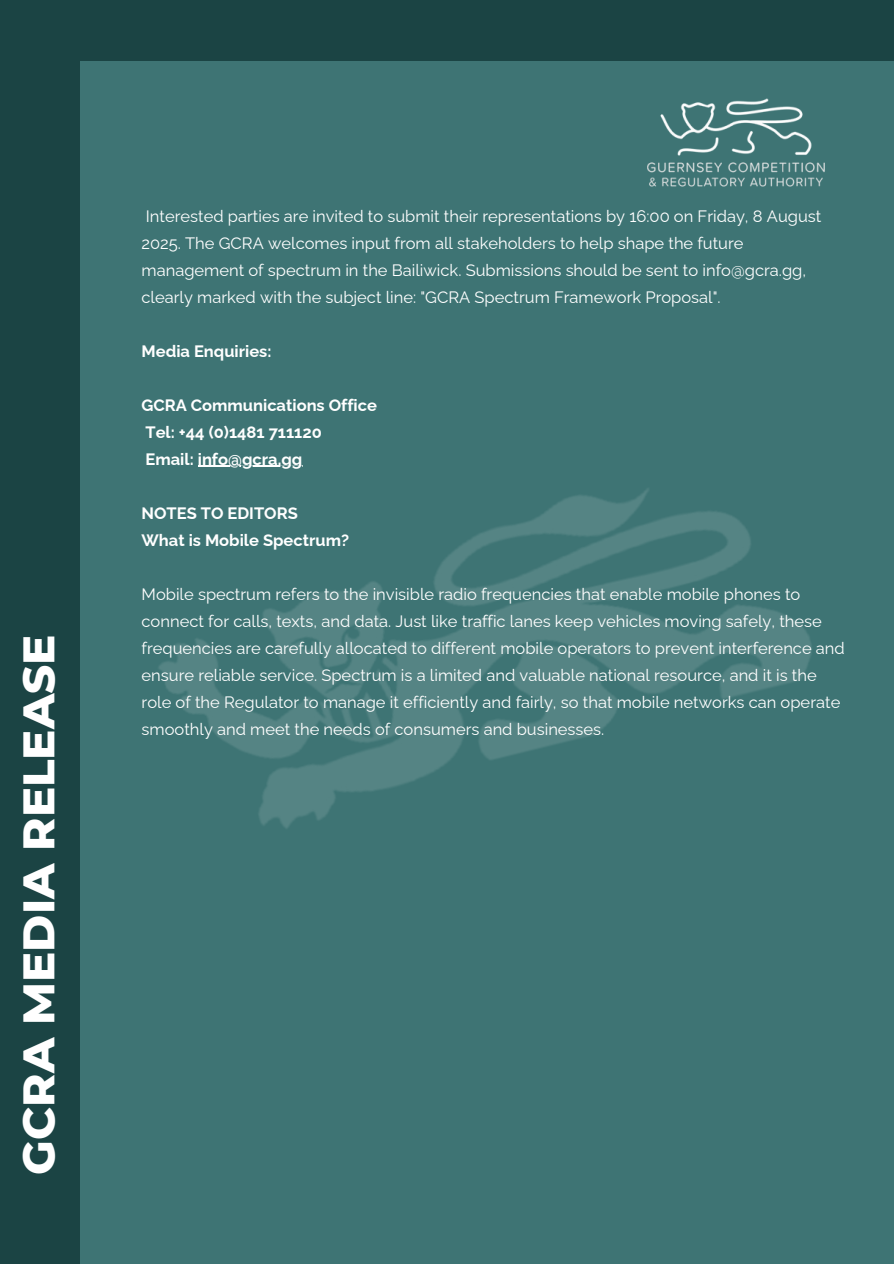
<style>
.page{position:relative;width:894px;height:1264px;background:#fff}
.page>*{position:absolute;margin:0;border:0;box-sizing:border-box;transform-origin:0 0}
.t1{font:800 45px "Montserrat";color:#fff}
.t2{font:16.5px/27px "Raleway";color:#fff}
.t3{font:700 16.5px/27px "Raleway";color:#fff}
</style>
<div class="page">
<div style="left:0;top:0;width:893px;height:1263px;background:#1b4444"></div>
<div style="left:80px;top:61px;width:813px;height:1202px;background:#3e7474"></div>
<img style="left:159px;top:465px;width:653px;height:363px">
<hr style="left:198px;top:466px;width:104px;height:1px;background:#fff">
<img style="left:647px;top:98px;width:178px;height:89px">
<p class="t1" style="left:11px;top:1174px;width:541px;rotate:-90deg">GCRA MEDIA RELEASE</p>
<p class="t2" style="left:141px;top:202px;width:681px">Interested parties are invited to submit their representations by 16:00 on Friday, 8 August 2025. The GCRA welcomes input from all stakeholders to help shape the future management of spectrum in the Bailiwick. Submissions should be sent to info@gcra.gg, clearly marked with the subject line: "GCRA Spectrum Framework Proposal".</p>
<h2 class="t3" style="left:141px;top:337px;width:131px">Media Enquiries:</h2>
<h2 class="t3" style="left:141px;top:391px;width:237px">GCRA Communications Office<br>Tel: +44 (0)1481 711120<br>Email: info@gcra.gg</h2>
<h2 class="t3" style="left:141px;top:499px;width:209px">NOTES TO EDITORS<br>What is Mobile Spectrum?</h2>
<p class="t2" style="left:141px;top:580px;width:704px">Mobile spectrum refers to the invisible radio frequencies that enable mobile phones to connect for calls, texts, and data. Just like traffic lanes keep vehicles moving safely, these frequencies are carefully allocated to different mobile operators to prevent interference and ensure reliable service. Spectrum is a limited and valuable national resource, and it is the role of the Regulator to manage it efficiently and fairly, so that mobile networks can operate smoothly and meet the needs of consumers and businesses.</p>
</div>
